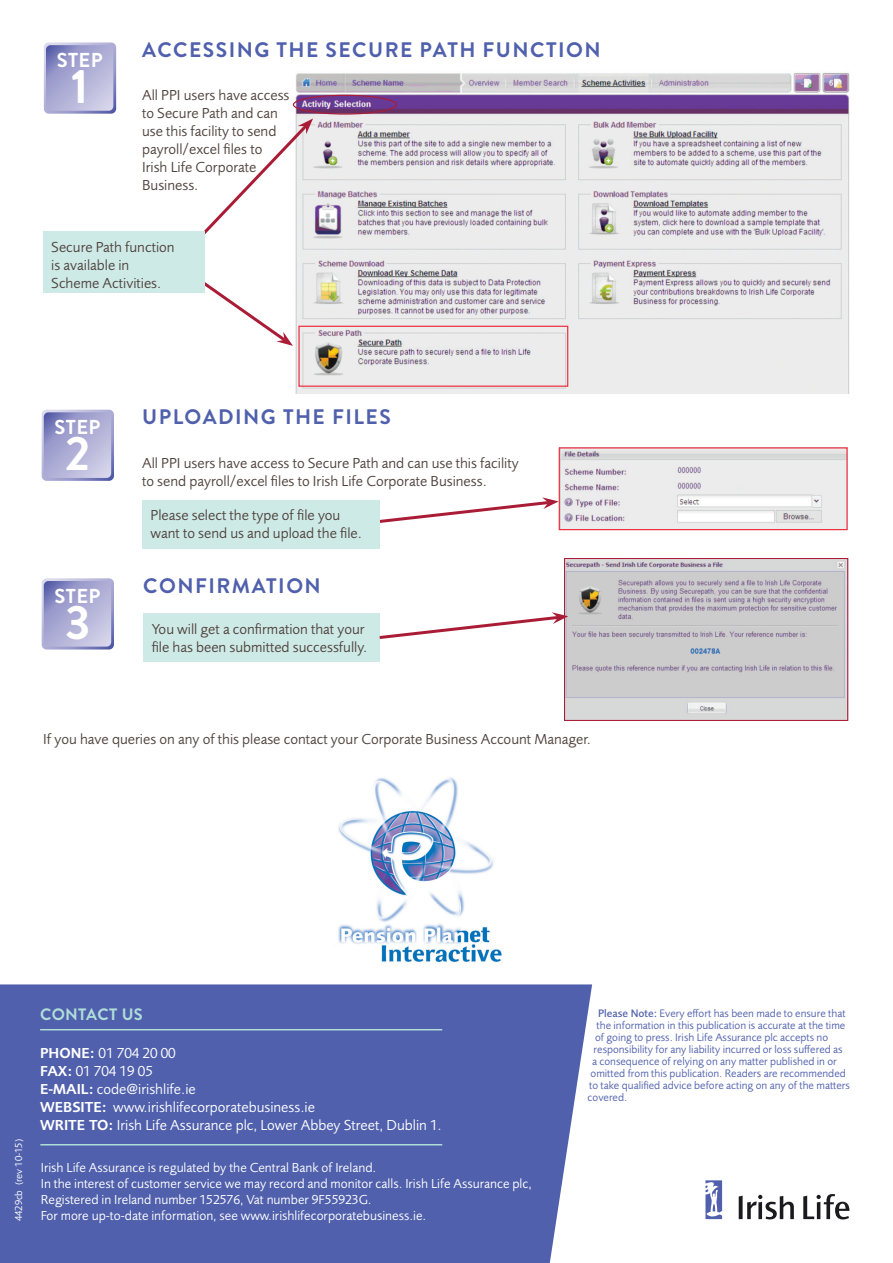
<style>
.page{position:relative;width:893px;height:1263px;background:#fff}
.page>*{position:absolute;margin:0;border:0;box-sizing:border-box;transform-origin:0 0}
.Heading_2_single_col{font:700 48.3px "Brandon Grotesque";color:#fff}
.t1{font:700 21px "Brandon Grotesque";letter-spacing:.07em;color:#5060ac}
.Heading_2_single_col-2{font:700 20.1px "Brandon Grotesque";letter-spacing:.02em;color:#fff}
.Contact_us_heading_A{font:700 16.5px "Brandon Grotesque";letter-spacing:.02em;color:#afded9}
.Chapter_heading{font:15px/18px "Foundry Sans";color:#50433d}
.Contact_details_A5_t{font:15px "Foundry Sans";color:#fff}
.Regulations{font:13.5px/16.2px "Foundry Sans";color:#fff}
.small_italics{font:11.25px "Foundry Sans";color:#5060ac}
.Regulations-2{font:10.5px "Foundry Sans";color:#fff}
.s1{font-weight:600}
.s2{font-weight:500}
</style>
<div class="page">
<div style="left:0;top:984px;width:592px;height:279px;background:#5060ac"></div>
<hr style="left:40px;top:1029px;width:402px;height:1px;background:#afded9">
<hr style="left:40px;top:1144px;width:402px;height:1px;background:#afded9">
<svg style="left:42px;top:578px;width:72px;height:71px;background:#aaaad3"></svg>
<svg style="left:42px;top:410px;width:72px;height:71px;background:#a9a9d3"></svg>
<div style="left:143px;top:613px;width:237px;height:49px;background:#ceeae7"></div>
<img style="left:338px;top:777px;width:164px;height:185px">
<svg style="left:380px;top:497px;width:179px;height:29px"></svg>
<div style="left:142px;top:500px;width:238px;height:48px;background:#ceeae7"></div>
<svg style="left:44px;top:42px;width:72px;height:72px;background:#aaaad3"></svg>
<img style="left:566px;top:560px;width:280px;height:159px">
<div style="left:564px;top:558px;width:284px;height:163px;border:1px solid #aa1c36"></div>
<img style="left:561px;top:449px;width:285px;height:79px">
<div style="left:559px;top:447px;width:289px;height:83px;border:1px solid #ee2f3e"></div>
<img style="left:293px;top:73px;width:557px;height:320px">
<div style="left:298px;top:326px;width:270px;height:61px;border:1px solid #ee2f3e"></div>
<div style="left:293px;top:95px;width:104px;height:20px;border:1px solid #aa1c36;border-radius:50%"></div>
<svg style="left:170px;top:118px;width:143px;height:228px"></svg>
<div style="left:43px;top:232px;width:161px;height:61px;background:#ceeae7"></div>
<svg style="left:379px;top:612px;width:189px;height:29px"></svg>
<svg style="left:705px;top:1180px;width:17px;height:39px"></svg>
<svg style="left:739px;top:1195px;width:55px;height:24px"></svg>
<svg style="left:803px;top:1194px;width:46px;height:25px"></svg>
<p class="Heading_2_single_col-2" style="left:57px;top:46px;width:47px">STEP</p>
<p class="Heading_2_single_col" style="left:71px;top:53px;width:19px">1</p>
<p class="t1" style="left:142px;top:35px;width:460px">ACCESSING THE SECURE PATH FUNCTION</p>
<p class="Chapter_heading" style="left:142px;top:87px;width:149px">All PPI users have access to Secure Path and can use this facility to send payroll/excel files to<br>Irish Life Corporate<br>Business.</p>
<p class="Chapter_heading" style="left:51px;top:238px;width:125px">Secure Path function is available in<br>Scheme Activities.</p>
<p class="Heading_2_single_col-2" style="left:55px;top:413px;width:47px">STEP</p>
<p class="Heading_2_single_col" style="left:65px;top:420px;width:27px">2</p>
<p class="Heading_2_single_col-2" style="left:55px;top:582px;width:47px">STEP</p>
<p class="Heading_2_single_col" style="left:65px;top:589px;width:27px">3</p>
<p class="t1" style="left:142px;top:402px;width:250px">UPLOADING THE FILES</p>
<p class="Chapter_heading" style="left:142px;top:454px;width:378px">All PPI users have access to Secure Path and can use this facility to send payroll/excel files to Irish Life Corporate Business.</p>
<p class="Chapter_heading" style="left:151px;top:506px;width:213px">Please select the type of file you want to send us and upload the file.</p>
<p class="t1" style="left:143px;top:571px;width:179px">CONFIRMATION</p>
<p class="Chapter_heading" style="left:152px;top:620px;width:217px">You will get a confirmation that your file has been submitted successfully.</p>
<p class="Chapter_heading" style="left:43px;top:731px;width:549px">If you have queries on any of this please contact your Corporate Business Account Manager.</p>
<p class="Regulations-2" style="left:13px;top:1221px;width:84px;rotate:-90deg">4429cb (rev 10-15)</p>
<p class="Contact_us_heading_A" style="left:40px;top:1003px;width:104px">CONTACT US</p>
<p class="Contact_details_A5_t" style="left:40px;top:1045px;width:137px"><span class="s1">PHONE:</span> 01 704 20 00</p>
<p class="Contact_details_A5_t" style="left:40px;top:1063px;width:114px"><span class="s1">FAX:</span> 01 704 19 05</p>
<p class="Contact_details_A5_t" style="left:40px;top:1081px;width:157px"><span class="s1">E-MAIL:</span> code@irishlife.ie</p>
<p class="Contact_details_A5_t" style="left:40px;top:1099px;width:276px"><span class="s1">WEBSITE:</span> www.irishlifecorporatebusiness.ie</p>
<p class="Contact_details_A5_t" style="left:40px;top:1117px;width:403px"><span class="s1">WRITE TO:</span> Irish Life Assurance plc, Lower Abbey Street, Dublin 1.</p>
<p class="Regulations" style="left:41px;top:1159px;width:337px">Irish Life Assurance is regulated by the Central Bank of Ireland.</p>
<p class="Regulations" style="left:41px;top:1175px;width:493px">In the interest of customer service we may record and monitor calls. Irish Life Assurance plc,<br>Registered in Ireland number 152576, Vat number 9F55923G.</p>
<p class="Regulations" style="left:41px;top:1208px;width:387px">For more up-to-date information, see www.irishlifecorporatebusiness.ie.</p>
<p class="small_italics" style="left:598px;top:1007px;width:249px"><span class="s2">Please Note:</span> Every effort has been made to ensure that</p>
<p class="small_italics" style="left:597px;top:1019px;width:250px">the information in this publication is accurate at the time</p>
<p class="small_italics" style="left:595px;top:1031px;width:235px">of going to press. Irish Life Assurance plc accepts no</p>
<p class="small_italics" style="left:594px;top:1043px;width:251px">responsibility for any liability incurred or loss suffered as</p>
<p class="small_italics" style="left:592px;top:1055px;width:246px">a consequence of relying on any matter published in or</p>
<p class="small_italics" style="left:591px;top:1067px;width:257px">omitted from this publication. Readers are recommended</p>
<p class="small_italics" style="left:589px;top:1079px;width:262px">to take qualified advice before acting on any of the matters</p>
<p class="small_italics" style="left:588px;top:1091px;width:41px">covered.</p>
</div>
